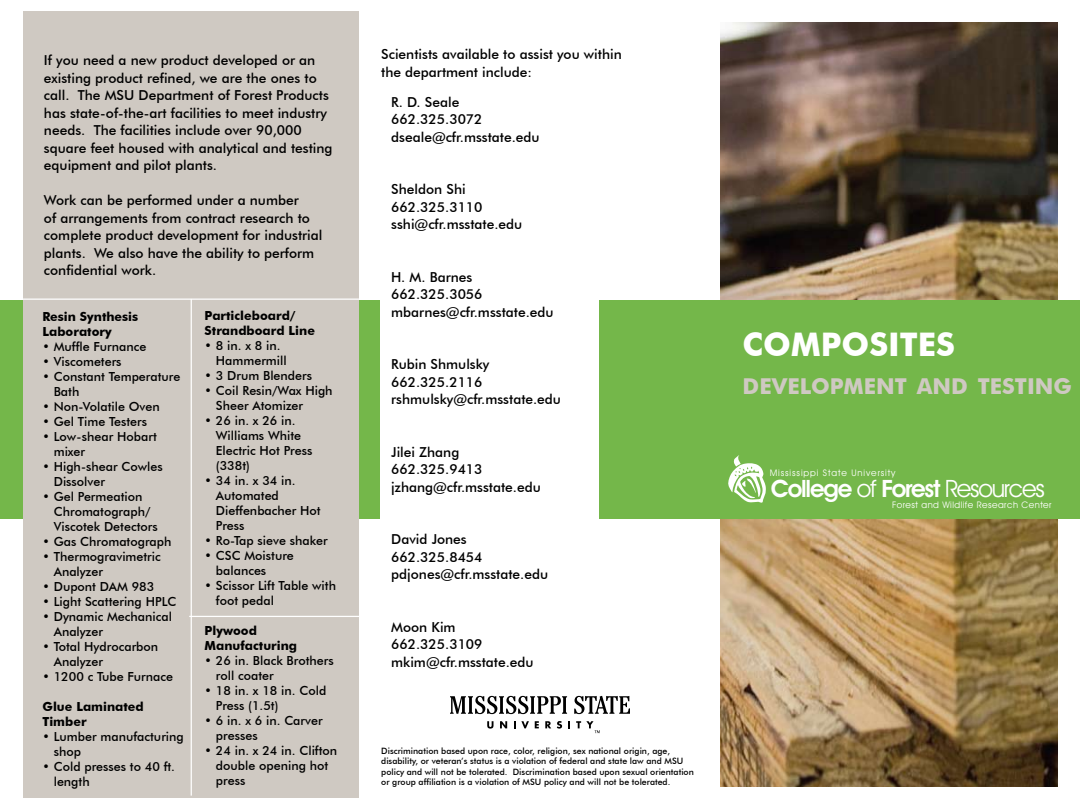
<style>
.page{position:relative;width:1080px;height:810px;background:#fff}
.page>*{position:absolute;margin:0;border:0;box-sizing:border-box;transform-origin:0 0}
.t1{font:700 32.5px "Futura BT";color:#fff}
.t2{font:600 24px "Avant Garde IT Cby BT";letter-spacing:-.05em;color:#fff}
.t3{font:700 21.88px "Futura BT";color:#cfc9c2}
.t4{font:500 13.75px/17.5px "Futura BT";color:#000}
.t5{font:500 12.5px/15px "Futura BT";color:#000}
.t6{font:700 12.5px/15px "Futura BT";color:#000}
.t7{font:9.12px "Avant Garde IT Cby BT";letter-spacing:.05em;color:#fff}
.t8{font:9.12px "Avant Garde IT Cby BT";letter-spacing:.1em;color:#fff}
.t9{font:500 8.75px/10.5px "Futura BT";color:#000}
.s1{font-weight:400}
</style>
<div class="page">
<img style="left:720px;top:23px;width:338px;height:763px">
<div style="left:0;top:300px;width:1080px;height:218px;background:#74b74a"></div>
<div style="left:380px;top:96px;width:219px;height:588px;background:#fff"></div>
<svg style="left:728px;top:455px;width:38px;height:48px"></svg>
<svg style="left:450px;top:696px;width:117px;height:18px"></svg>
<svg style="left:574px;top:696px;width:56px;height:18px"></svg>
<svg style="left:487px;top:721px;width:7px;height:8px"></svg>
<svg style="left:500px;top:721px;width:7px;height:7px"></svg>
<svg style="left:514px;top:721px;width:15px;height:7px"></svg>
<svg style="left:535px;top:721px;width:4px;height:7px"></svg>
<svg style="left:545px;top:721px;width:6px;height:7px"></svg>
<svg style="left:557px;top:721px;width:5px;height:8px"></svg>
<svg style="left:568px;top:721px;width:2px;height:7px"></svg>
<svg style="left:576px;top:721px;width:24px;height:12px"></svg>
<div style="left:23px;top:11px;width:335px;height:787px;background:#cfc9c2"></div>
<hr style="left:191px;top:299px;width:1px;height:497px;background:#fff">
<hr style="left:0;top:299px;width:370px;height:1px;background:#fff">
<hr style="left:189px;top:616px;width:183px;height:1px;background:#fff">
<p class="t4" style="left:44px;top:52px;width:290px">If you need a new product developed or an existing product refined, we are the ones to call. The MSU Department of Forest Products has state-of-the-art facilities to meet industry needs. The facilities include over 90,000 square feet housed with analytical and testing equipment and pilot plants.</p>
<p class="t4" style="left:44px;top:192px;width:280px">Work can be performed under a number<br>of arrangements from contract research to complete product development for industrial plants. We also have the ability to perform confidential work.</p>
<p class="t6" style="left:42px;top:309px;width:97px">Resin Synthesis<br>Laboratory</p>
<p class="t5" style="left:42px;top:339px;width:105px">• Muffle Furnance</p>
<p class="t5" style="left:42px;top:354px;width:81px">• Viscometers</p>
<p class="t5" style="left:54px;top:369px;width:128px;text-indent:-11px">• Constant Temperature<br>Bath</p>
<p class="t5" style="left:42px;top:399px;width:119px">• Non-Volatile Oven</p>
<p class="t5" style="left:42px;top:414px;width:106px">• Gel Time Testers</p>
<p class="t5" style="left:54px;top:429px;width:105px;text-indent:-11px">• Low-shear Hobart mixer</p>
<p class="t5" style="left:54px;top:459px;width:111px;text-indent:-11px">• High-shear Cowles<br>Dissolver</p>
<p class="t5" style="left:54px;top:489px;width:105px;text-indent:-11px">• Gel Permeation<br>Chromatograph/<br>Viscotek Detectors</p>
<p class="t5" style="left:42px;top:534px;width:131px">• Gas Chromatograph</p>
<p class="t5" style="left:54px;top:549px;width:109px;text-indent:-11px">• Thermogravimetric<br>Analyzer</p>
<p class="t5" style="left:42px;top:579px;width:113px">• Dupont DAM 983</p>
<p class="t5" style="left:42px;top:594px;width:136px">• Light Scattering HPLC</p>
<p class="t5" style="left:54px;top:609px;width:120px;text-indent:-11px">• Dynamic Mechanical<br>Analyzer</p>
<p class="t5" style="left:54px;top:639px;width:106px;text-indent:-11px">• Total Hydrocarbon<br>Analyzer</p>
<p class="t5" style="left:42px;top:669px;width:132px">• 1200 c Tube Furnace</p>
<p class="t6" style="left:42px;top:699px;width:103px">Glue Laminated<br>Timber</p>
<p class="t5" style="left:54px;top:729px;width:132px;text-indent:-11px">• Lumber manufacturing shop</p>
<p class="t5" style="left:54px;top:759px;width:123px;text-indent:-11px">• Cold presses to 40 ft. length</p>
<p class="t6" style="left:205px;top:308px;width:112px">Particleboard/<br>Strandboard Line</p>
<p class="t5" style="left:216px;top:338px;width:72px;text-indent:-11px">• 8 in. x 8 in.<br>Hammermill</p>
<p class="t5" style="left:205px;top:368px;width:109px">• 3 Drum Blenders</p>
<p class="t5" style="left:216px;top:383px;width:118px;text-indent:-11px">• Coil Resin/Wax High<br>Sheer Atomizer</p>
<p class="t5" style="left:216px;top:413px;width:98px;text-indent:-11px">• 26 in. x 26 in.<br>Williams White<br>Electric Hot Press (338t)</p>
<p class="t5" style="left:216px;top:473px;width:106px;text-indent:-11px">• 34 in. x 34 in.<br>Automated<br>Dieffenbacher Hot<br>Press</p>
<p class="t5" style="left:205px;top:533px;width:125px">• Ro-Tap sieve shaker</p>
<p class="t5" style="left:216px;top:548px;width:80px;text-indent:-11px">• CSC Moisture balances</p>
<p class="t5" style="left:216px;top:578px;width:122px;text-indent:-11px">• Scissor Lift Table with foot pedal</p>
<p class="t6" style="left:205px;top:623px;width:94px">Plywood<br>Manufacturing</p>
<p class="t5" style="left:216px;top:653px;width:119px;text-indent:-11px">• 26 in. Black Brothers roll coater</p>
<p class="t5" style="left:216px;top:683px;width:112px;text-indent:-11px">• 18 in. x 18 in. Cold<br>Press (1.5t)</p>
<p class="t5" style="left:216px;top:713px;width:108px;text-indent:-11px">• 6 in. x 6 in. Carver presses</p>
<p class="t5" style="left:216px;top:743px;width:123px;text-indent:-11px">• 24 in. x 24 in. Clifton double opening hot press</p>
<p class="t4" style="left:381px;top:45px;width:242px">Scientists available to assist you within the department include:</p>
<p class="t4" style="left:391px;top:93px;width:150px">R. D. Seale<br>662.325.3072 dseale@cfr.msstate.edu</p>
<p class="t4" style="left:391px;top:180px;width:133px">Sheldon Shi<br>662.325.3110 sshi@cfr.msstate.edu</p>
<p class="t4" style="left:391px;top:268px;width:164px">H. M. Barnes<br>662.325.3056 mbarnes@cfr.msstate.edu</p>
<p class="t4" style="left:391px;top:355px;width:171px">Rubin Shmulsky<br>662.325.2116 rshmulsky@cfr.msstate.edu</p>
<p class="t4" style="left:391px;top:443px;width:151px">Jilei Zhang<br>662.325.9413 jzhang@cfr.msstate.edu</p>
<p class="t4" style="left:391px;top:530px;width:158px">David Jones<br>662.325.8454 pdjones@cfr.msstate.edu</p>
<p class="t4" style="left:391px;top:618px;width:144px">Moon Kim<br>662.325.3109 mkim@cfr.msstate.edu</p>
<p class="t9" style="left:381px;top:746px;width:314px">Discrimination based upon race, color, religion, sex national origin, age, disability, or veteran’s status is a violation of federal and state law and MSU policy and will not be tolerated. Discrimination based upon sexual orientation or group affiliation is a violation of MSU policy and will not be tolerated.</p>
<h1 class="t1" style="left:743px;top:325px;width:214px">Composites</h1>
<h3 class="t3" style="left:743px;top:373px;width:331px">DEVELOPMENT AND TESTING</h3>
<p class="t8" style="left:770px;top:467px;width:127px">Mississippi State University</p>
<p class="t7" style="left:892px;top:500px;width:161px">Forest and Wildlife Research Center</p>
<h2 class="t2" style="left:771px;top:474px;width:275px">College <span class="s1">of</span> Forest <span class="s1">Resources</span></h2>
</div>
